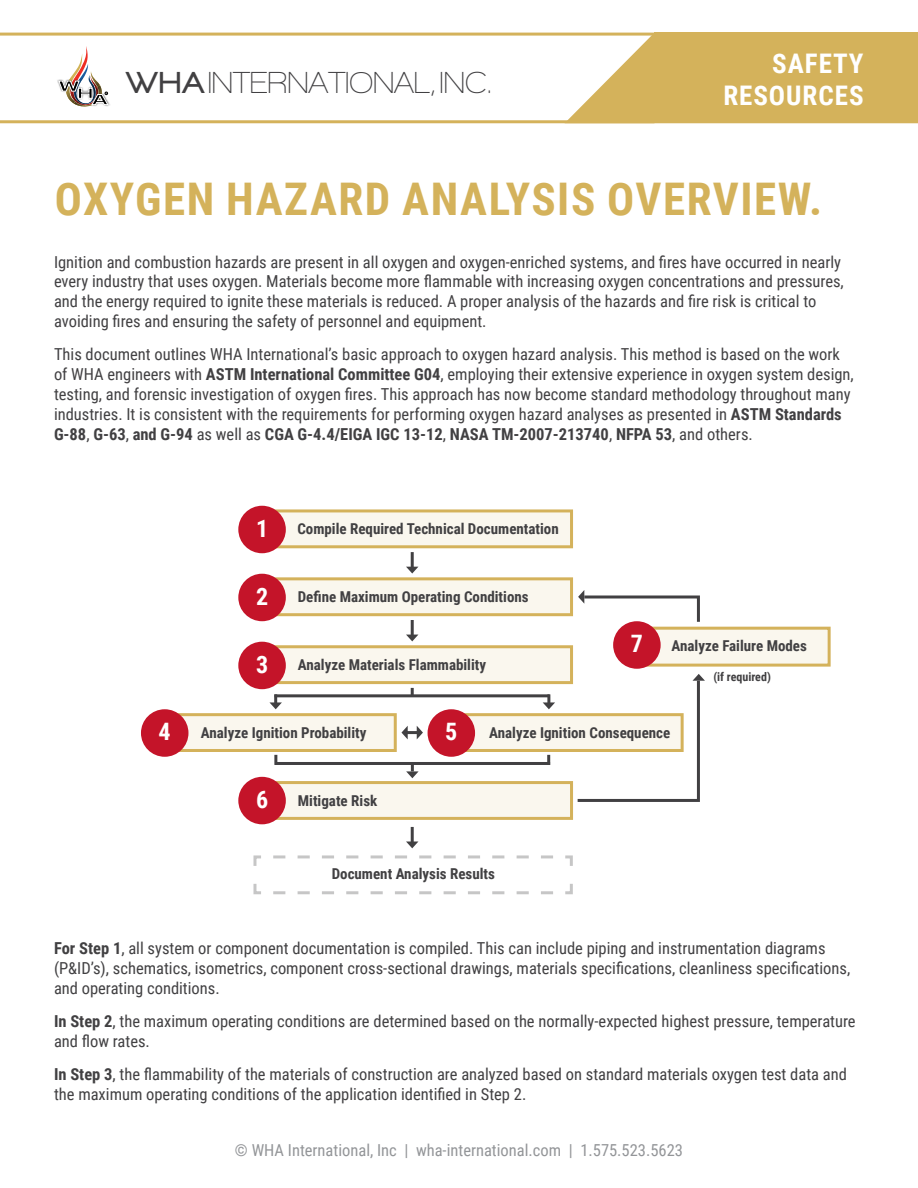
<style>
.page{position:relative;width:918px;height:1188px;background:#fff}
.page>*{position:absolute;margin:0;border:0;box-sizing:border-box;transform-origin:0 0}
.t1{font:700 45px "Roboto Condensed";letter-spacing:.035em;color:#d4b25b}
.t2{font:600 31.05px "Walkway";color:#414042}
.t3{font:700 27px/32.4px "Roboto Condensed";letter-spacing:.035em;color:#fff;text-align:right}
.t4{font:700 24px "Roboto Condensed";color:#fff}
.t5{font:16.5px/19.8px "Roboto Condensed";color:#414042}
.t6{font:16.5px "Roboto Condensed";color:#939598}
.t7{font:700 15px "Roboto Condensed";color:#414042}
.t8{font:700 12px "Roboto Condensed";color:#414042}
.s1{font-weight:900}
.s2{font-weight:700}
</style>
<div class="page">
<svg style="left:0;top:33px;width:918px;height:90px"></svg>
<svg style="left:565px;top:33px;width:89px;height:90px"></svg>
<img style="left:57px;top:79px;width:53px;height:28px">
<svg style="left:58px;top:46px;width:51px;height:61px"></svg>
<div style="left:254px;top:509px;width:319px;height:39px;background:#faf7ee;border:3px solid #d4b25b"></div>
<div style="left:254px;top:577px;width:319px;height:39px;background:#faf7ee;border:3px solid #d4b25b"></div>
<div style="left:254px;top:645px;width:319px;height:39px;background:#faf7ee;border:3px solid #d4b25b"></div>
<div style="left:438px;top:713px;width:246px;height:39px;background:#faf7ee;border:3px solid #d4b25b"></div>
<div style="left:633px;top:627px;width:198px;height:40px;background:#faf7ee;border:3px solid #d4b25b"></div>
<div style="left:155px;top:713px;width:242px;height:39px;background:#faf7ee;border:3px solid #d4b25b"></div>
<div style="left:254px;top:781px;width:319px;height:39px;background:#faf7ee;border:3px solid #d4b25b"></div>
<svg style="left:253px;top:855px;width:320px;height:40px"></svg>
<hr style="left:411px;top:552px;width:3px;height:17px;background:#414042">
<svg style="left:406px;top:567px;width:12px;height:7px"></svg>
<hr style="left:411px;top:620px;width:3px;height:17px;background:#414042">
<svg style="left:406px;top:635px;width:12px;height:6px"></svg>
<hr style="left:411px;top:827px;width:3px;height:17px;background:#414042">
<svg style="left:406px;top:842px;width:12px;height:6px"></svg>
<svg style="left:411px;top:688px;width:3px;height:6px"></svg>
<svg style="left:269px;top:697px;width:13px;height:12px"></svg>
<svg style="left:543px;top:694px;width:12px;height:15px"></svg>
<hr style="left:274px;top:694px;width:276px;height:3px;background:#414042">
<svg style="left:547px;top:755px;width:3px;height:7px"></svg>
<svg style="left:274px;top:755px;width:3px;height:10px"></svg>
<hr style="left:275px;top:762px;width:275px;height:3px;background:#414042">
<svg style="left:406px;top:765px;width:13px;height:13px"></svg>
<hr style="left:404px;top:731px;width:15px;height:3px;background:#414042">
<svg style="left:417px;top:726px;width:6px;height:13px"></svg>
<svg style="left:401px;top:726px;width:7px;height:13px"></svg>
<svg style="left:575px;top:674px;width:130px;height:128px"></svg>
<svg style="left:578px;top:590px;width:122px;height:35px"></svg>
<div style="left:238px;top:506px;width:48px;height:47px;background:#c41429;border-radius:50%"></div>
<div style="left:238px;top:574px;width:48px;height:47px;background:#c41429;border-radius:50%"></div>
<div style="left:238px;top:642px;width:48px;height:47px;background:#c41429;border-radius:50%"></div>
<div style="left:141px;top:709px;width:47px;height:48px;background:#c41429;border-radius:50%"></div>
<div style="left:428px;top:709px;width:47px;height:48px;background:#c41429;border-radius:50%"></div>
<div style="left:613px;top:621px;width:48px;height:48px;background:#c41429;border-radius:50%"></div>
<div style="left:238px;top:777px;width:48px;height:47px;background:#c41429;border-radius:50%"></div>
<h2 class="t2" style="left:127px;top:66px;width:367px"><span class="s1">WHA</span>INTERNATIONAL,INC.</h2>
<h3 class="t3" style="left:723px;top:46px;width:142px">SAFETY<br>RESOURCES</h3>
<h1 class="t1" style="left:55px;top:168px;width:769px">OXYGEN HAZARD ANALYSIS OVERVIEW.</h1>
<p class="t5" style="left:54px;top:251px;width:791px">Ignition and combustion hazards are present in all oxygen and oxygen-enriched systems, and fires have occurred in nearly every industry that uses oxygen. Materials become more flammable with increasing oxygen concentrations and pressures, and the energy required to ignite these materials is reduced. A proper analysis of the hazards and fire risk is critical to avoiding fires and ensuring the safety of personnel and equipment.</p>
<p class="t5" style="left:54px;top:344px;width:801px">This document outlines WHA International’s basic approach to oxygen hazard analysis. This method is based on the work of WHA engineers with <span class="s2">ASTM International Committee G04</span>, employing their extensive experience in oxygen system design, testing, and forensic investigation of oxygen fires. This approach has now become standard methodology throughout many industries. It is consistent with the requirements for performing oxygen hazard analyses as presented in <span class="s2">ASTM Standards G-88</span>, <span class="s2">G-63</span>, <span class="s2">and G-94</span> as well as <span class="s2">CGA G-4.4/EIGA IGC 13-12</span>, <span class="s2">NASA TM-2007-213740</span>, <span class="s2">NFPA 53</span>, and others.</p>
<h3 class="t4" style="left:256px;top:511px;width:14px">1</h3>
<p class="t7" style="left:297px;top:518px;width:263px">Compile Required Technical Documentation</p>
<h3 class="t4" style="left:256px;top:579px;width:14px">2</h3>
<p class="t7" style="left:298px;top:586px;width:232px">Define Maximum Operating Conditions</p>
<h3 class="t4" style="left:256px;top:647px;width:14px">3</h3>
<p class="t7" style="left:298px;top:654px;width:190px">Analyze Materials Flammability</p>
<h3 class="t4" style="left:631px;top:627px;width:14px">7</h3>
<p class="t7" style="left:672px;top:636px;width:137px">Analyze Failure Modes</p>
<p class="t8" style="left:713px;top:668px;width:59px">(if required)</p>
<h3 class="t4" style="left:159px;top:715px;width:14px">4</h3>
<h3 class="t4" style="left:445px;top:715px;width:14px">5</h3>
<p class="t7" style="left:201px;top:722px;width:167px">Analyze Ignition Probability</p>
<h3 class="t4" style="left:256px;top:782px;width:14px">6</h3>
<p class="t7" style="left:298px;top:790px;width:81px">Mitigate Risk</p>
<p class="t7" style="left:489px;top:722px;width:183px">Analyze Ignition Consequence</p>
<p class="t7" style="left:332px;top:863px;width:165px">Document Analysis Results</p>
<p class="t5" style="left:54px;top:938px;width:798px"><span class="s2">For Step 1</span>, all system or component documentation is compiled. This can include piping and instrumentation diagrams (P&amp;ID’s), schematics, isometrics, component cross-sectional drawings, materials specifications, cleanliness specifications, and operating conditions.</p>
<p class="t5" style="left:54px;top:1011px;width:803px"><span class="s2">In Step 2</span>, the maximum operating conditions are determined based on the normally-expected highest pressure, temperature and flow rates.</p>
<p class="t5" style="left:54px;top:1064px;width:795px"><span class="s2">In Step 3</span>, the flammability of the materials of construction are analyzed based on standard materials oxygen test data and the maximum operating conditions of the application identified in Step 2.</p>
<p class="t6" style="left:235px;top:1139px;width:450px">© WHA International, Inc | wha-international.com | 1.575.523.5623</p>
</div>
